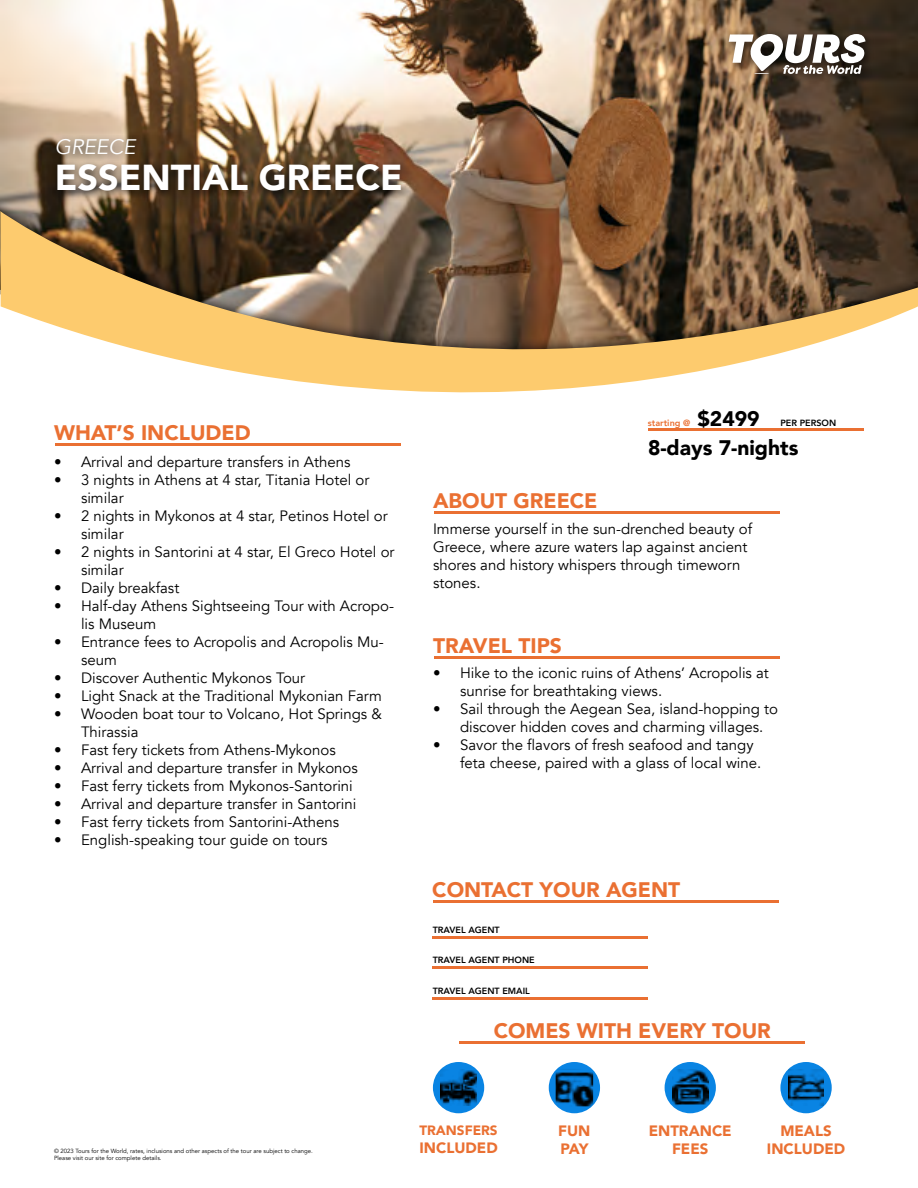
<style>
.page{position:relative;width:918px;height:1188px;background:#fff}
.page>*{position:absolute;margin:0;border:0;box-sizing:border-box;transform-origin:0 0}
.t1{font:900 36px "Avenir";color:#fff}
.t2{font:900 21px "Avenir";color:#ea7032}
.t3{font:900 21px/29.5px "Avenir";color:#000;text-align:center}
.t4{font:italic 21px "Avenir";color:#fff}
.t5{font:15px/18px "Avenir";color:#000}
.t6{font:900 15px/18px "Avenir";color:#ea7032}
.t7{font:900 13.5px "Avenir";color:#ea7032}
.t8{font:800 9px "Avenir";color:#000}
.t9{font:800 9px "Avenir";color:#ea7032}
.t10{font:6px/7.2px "Avenir";color:#000}
</style>
<div class="page">
<img style="left:0;top:0;width:918px;height:199px">
<svg style="left:0;top:199px;width:918px;height:12px"></svg>
<svg style="left:0;top:211px;width:918px;height:220px"></svg>
<div style="left:723px;top:28px;width:151px;height:56px;background:#000;opacity:.75"></div>
<svg style="left:729px;top:34px;width:137px;height:40px"></svg>
<div style="left:50px;top:135px;width:96px;height:30px;background:#000;opacity:.75"></div>
<hr style="left:55px;top:443px;width:346px;height:3px;background:#ea7032">
<hr style="left:434px;top:511px;width:346px;height:3px;background:#ea7032">
<hr style="left:434px;top:656px;width:346px;height:3px;background:#ea7032">
<hr style="left:648px;top:429px;width:215px;height:2px;background:#ea7032">
<hr style="left:433px;top:936px;width:215px;height:3px;background:#ea7032">
<hr style="left:433px;top:966px;width:215px;height:3px;background:#ea7032">
<hr style="left:433px;top:997px;width:215px;height:3px;background:#ea7032">
<hr style="left:459px;top:1041px;width:346px;height:3px;background:#ea7032">
<hr style="left:433px;top:900px;width:346px;height:2px;background:#ea7032">
<div style="left:433px;top:1062px;width:51px;height:51px;background:#0984e3;border-radius:50%"></div>
<img style="left:441px;top:1070px;width:35px;height:35px">
<svg style="left:549px;top:1062px;width:51px;height:51px"></svg>
<img style="left:556px;top:1069px;width:37px;height:37px">
<div style="left:665px;top:1062px;width:51px;height:51px;background:#0984e3;border-radius:50%"></div>
<img style="left:672px;top:1070px;width:36px;height:35px">
<div style="left:780px;top:1062px;width:52px;height:51px;background:#0984e3;border-radius:50%"></div>
<img style="left:788px;top:1070px;width:36px;height:35px">
<div style="left:51px;top:160px;width:360px;height:41px;background:#000;opacity:.75"></div>
<h2 class="t4" style="left:55px;top:134px;width:82px">GREECE</h2>
<h1 class="t1" style="left:55px;top:146px;width:350px">ESSENTIAL GREECE</h1>
<h2 class="t2" style="left:54px;top:415px;width:198px">WHAT’S INCLUDED</h2>
<p class="t5" style="left:54px;top:454px;width:298px">• Arrival and departure transfers in Athens</p>
<p class="t5" style="left:81px;top:472px;width:290px;text-indent:-27px">• 3 nights in Athens at 4 star, Titania Hotel or similar</p>
<p class="t5" style="left:81px;top:508px;width:308px;text-indent:-27px">• 2 nights in Mykonos at 4 star, Petinos Hotel or similar</p>
<p class="t5" style="left:81px;top:544px;width:315px;text-indent:-27px">• 2 nights in Santorini at 4 star, El Greco Hotel or similar</p>
<p class="t5" style="left:54px;top:580px;width:127px">• Daily breakfast</p>
<p class="t5" style="left:81px;top:598px;width:315px;text-indent:-27px">• Half-day Athens Sightseeing Tour with Acropo&shy;lis Museum</p>
<p class="t5" style="left:81px;top:634px;width:304px;text-indent:-27px">• Entrance fees to Acropolis and Acropolis Mu&shy;seum</p>
<p class="t5" style="left:54px;top:670px;width:253px">• Discover Authentic Mykonos Tour</p>
<p class="t5" style="left:54px;top:688px;width:329px">• Light Snack at the Traditional Mykonian Farm</p>
<p class="t5" style="left:81px;top:706px;width:303px;text-indent:-27px">• Wooden boat tour to Volcano, Hot Springs &amp;<br>Thirassia</p>
<p class="t5" style="left:54px;top:742px;width:283px">• Fast fery tickets from Athens-Mykonos</p>
<p class="t5" style="left:54px;top:760px;width:305px">• Arrival and departure transfer in Mykonos</p>
<p class="t5" style="left:54px;top:778px;width:300px">• Fast ferry tickets from Mykonos-Santorini</p>
<p class="t5" style="left:54px;top:796px;width:304px">• Arrival and departure transfer in Santorini</p>
<p class="t5" style="left:54px;top:814px;width:287px">• Fast ferry tickets from Santorini-Athens</p>
<p class="t5" style="left:54px;top:832px;width:275px">• English-speaking tour guide on tours</p>
<h2 class="t2" style="left:433px;top:483px;width:166px">ABOUT GREECE</h2>
<h2 class="t3" style="left:648px;top:403px;width:152px">$2499<br>8-days 7-nights</h2>
<p class="t8" style="left:780px;top:415px;width:57px">PER PERSON</p>
<p class="t9" style="left:648px;top:415px;width:44px">starting @</p>
<p class="t5" style="left:433px;top:520px;width:321px">Immerse yourself in the sun-drenched beauty of Greece, where azure waters lap against ancient shores and history whispers through timeworn stones.</p>
<h2 class="t2" style="left:433px;top:628px;width:130px">TRAVEL TIPS</h2>
<p class="t5" style="left:460px;top:665px;width:310px;text-indent:-27px">• Hike to the iconic ruins of Athens’ Acropolis at sunrise for breathtaking views.</p>
<p class="t5" style="left:460px;top:701px;width:320px;text-indent:-27px">• Sail through the Aegean Sea, island-hopping to discover hidden coves and charming villages.</p>
<p class="t5" style="left:460px;top:737px;width:303px;text-indent:-27px">• Savor the flavors of fresh seafood and tangy feta cheese, paired with a glass of local wine.</p>
<h2 class="t2" style="left:432px;top:872px;width:250px">CONTACT YOUR AGENT</h2>
<p class="t8" style="left:433px;top:923px;width:68px">TRAVEL AGENT</p>
<p class="t8" style="left:433px;top:953px;width:103px">TRAVEL AGENT PHONE</p>
<p class="t8" style="left:433px;top:984px;width:99px">TRAVEL AGENT EMAIL</p>
<h2 class="t2" style="left:494px;top:1013px;width:279px">COMES WITH EVERY TOUR</h2>
<p class="t7" style="left:419px;top:1119px;width:80px">TRANSFERS</p>
<p class="t6" style="left:419px;top:1138px;width:80px">INCLUDED</p>
<p class="t6" style="left:558px;top:1122px;width:34px">FUN<br>PAY</p>
<p class="t6" style="left:649px;top:1122px;width:85px;text-align:center">ENTRANCE<br>FEES</p>
<p class="t6" style="left:780px;top:1122px;width:53px">MEALS</p>
<p class="t10" style="left:54px;top:1147px;width:260px">© 2023 Tours for the World, rates, inclusions and other aspects of the tour are subject to change.<br>Please visit our site for complete details.</p>
<p class="t6" style="left:767px;top:1140px;width:80px">INCLUDED</p>
</div>
